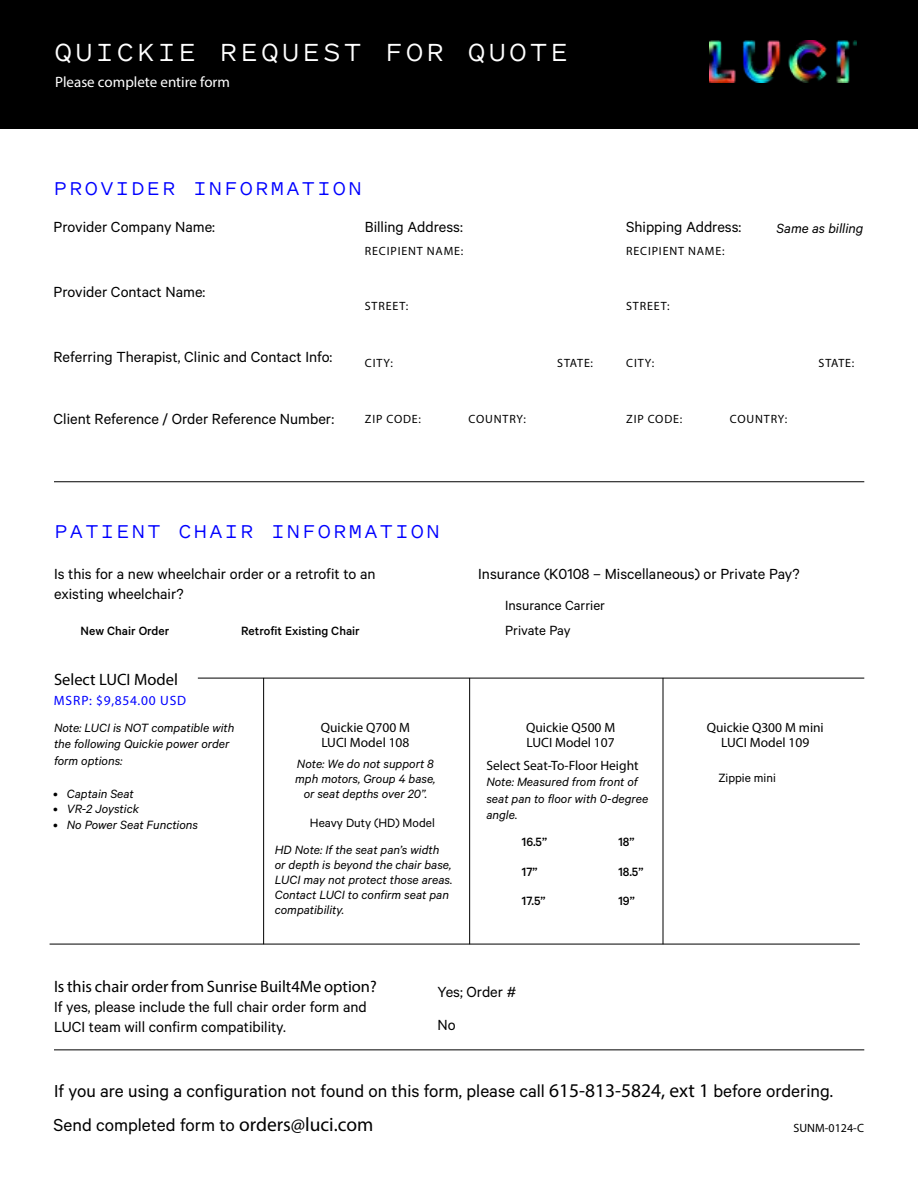
<style>
.page{position:relative;width:918px;height:1188px;background:#fff}
.page>*{position:absolute;margin:0;border:0;box-sizing:border-box;transform-origin:0 0}
.t1{font:500 30px "Pitch Sans";letter-spacing:.075em;color:#fff}
.t2{font:500 22.5px "Pitch Sans";letter-spacing:.075em;color:#00f}
.t3{font:19.5px "Calibre";color:#000}
.t4{font:16.5px/19.8px "Calibre";color:#000}
.t5{font:16.5px "Myriad Pro";color:#000}
.t6{font:15px/24.8px "Calibre";color:#000}
.t7{font:15px "Myriad Pro";color:#fff}
.t8{font:italic 15px "Calibre";color:#000}
.t9{font:italic 13.5px/15px "Calibre";color:#000}
.t10{font:13.5px/15px "Myriad Pro";color:#000}
.t11{font:500 13.5px/29.7px "Calibre";color:#000}
.t12{font:13.5px "Calibre";color:#000}
.t13{font:13.5px "Myriad Pro";letter-spacing:.07em;color:#00f}
.t14{font:12px "Myriad Pro";letter-spacing:.07em;color:#000}
.t15{font:12px "Myriad Pro";color:#000}
.s1{font-family:"Myriad Pro"}
</style>
<div class="page">
<div style="left:0;top:0;width:918px;height:128px;background:#000"></div>
<hr style="left:54px;top:481px;width:810px;height:1px;background:#000">
<hr style="left:198px;top:678px;width:666px;height:1px;background:#000">
<hr style="left:50px;top:944px;width:810px;height:1px;background:#000">
<hr style="left:54px;top:1050px;width:810px;height:1px;background:#000">
<hr style="left:469px;top:678px;width:1px;height:266px;background:#000">
<hr style="left:263px;top:678px;width:1px;height:266px;background:#000">
<hr style="left:663px;top:678px;width:1px;height:266px;background:#000">
<img style="left:709px;top:41px;width:147px;height:41px">
<h1 class="t1" style="left:54px;top:32px;width:516px">QUICKIE REQUEST FOR QUOTE</h1>
<p class="t7" style="left:55px;top:73px;width:176px">Please complete entire form</p>
<h2 class="t2" style="left:54px;top:173px;width:310px">PROVIDER INFORMATION</h2>
<p class="t4" style="left:54px;top:217px;width:163px">Provider Company Name:</p>
<p class="t4" style="left:54px;top:281px;width:153px">Provider Contact Name:</p>
<p class="t4" style="left:365px;top:217px;width:100px">Billing Address:</p>
<p class="t4" style="left:626px;top:217px;width:117px">Shipping Address:</p>
<p class="t14" style="left:365px;top:243px;width:100px">RECIPIENT NAME:</p>
<p class="t14" style="left:626px;top:243px;width:100px">RECIPIENT NAME:</p>
<p class="t14" style="left:365px;top:299px;width:45px">STREET:</p>
<p class="t14" style="left:626px;top:299px;width:45px">STREET:</p>
<p class="t8" style="left:777px;top:220px;width:88px">Same as billing</p>
<p class="t4" style="left:54px;top:346px;width:280px">Referring Therapist, Clinic and Contact Info:</p>
<p class="t4" style="left:54px;top:409px;width:282px">Client Reference / Order Reference Number:</p>
<p class="t14" style="left:365px;top:355px;width:29px">CITY:</p>
<p class="t14" style="left:626px;top:355px;width:29px">CITY:</p>
<p class="t14" style="left:557px;top:355px;width:37px">STATE:</p>
<p class="t14" style="left:819px;top:355px;width:37px">STATE:</p>
<p class="t14" style="left:365px;top:412px;width:58px">ZIP CODE:</p>
<p class="t14" style="left:469px;top:412px;width:59px">COUNTRY:</p>
<p class="t14" style="left:626px;top:412px;width:58px">ZIP CODE:</p>
<p class="t14" style="left:730px;top:412px;width:59px">COUNTRY:</p>
<h2 class="t2" style="left:54px;top:516px;width:387px">PATIENT CHAIR INFORMATION</h2>
<p class="t4" style="left:54px;top:563px;width:323px">Is this for a new wheelchair order or a retrofit to an existing wheelchair?</p>
<p class="t11" style="left:81px;top:615px;width:90px">New Chair Order</p>
<p class="t11" style="left:241px;top:615px;width:120px">Retrofit Existing Chair</p>
<p class="t5" style="left:54px;top:669px;width:125px">Select LUCI Model</p>
<p class="t9" style="left:54px;top:719px;width:182px;line-height:16.2px">Note: LUCI is NOT compatible with the following Quickie power order form options:</p>
<p class="t13" style="left:54px;top:692px;width:134px">MSRP: $9,854.00 USD</p>
<p class="t10" style="left:321px;top:719px;width:91px">Quickie Q700 M<br>LUCI Model 108</p>
<p class="t9" style="left:295px;top:756px;width:142px">Note: We do not support 8 mph motors, Group 4 base,</p>
<p class="t9" style="left:53px;top:786px;width:82px">• Captain Seat</p>
<p class="t9" style="left:304px;top:786px;width:125px">or seat depths over 20”.</p>
<p class="t9" style="left:53px;top:801px;width:87px">• VR-2 Joystick</p>
<p class="t9" style="left:53px;top:817px;width:146px">• No Power Seat Functions</p>
<p class="t12" style="left:310px;top:815px;width:126px">Heavy Duty (HD) Model</p>
<p class="t9" style="left:275px;top:842px;width:179px">HD Note: If the seat pan’s width or depth is beyond the chair base,<br>LUCI may not protect those areas.<br>Contact LUCI to confirm seat pan compatibility.</p>
<p class="t4" style="left:478px;top:563px;width:323px">Insurance (K0108 – Miscellaneous) or Private Pay?</p>
<p class="t6" style="left:505px;top:593px;width:101px">Insurance Carrier<br>Private Pay</p>
<p class="t10" style="left:526px;top:719px;width:91px">Quickie Q500 M<br>LUCI Model 107</p>
<p class="t10" style="left:707px;top:719px;width:119px;text-align:center">Quickie Q300 M mini<br>LUCI Model 109</p>
<p class="t12" style="left:718px;top:770px;width:59px">Zippie mini</p>
<p class="t10" style="left:486px;top:758px;width:154px">Select Seat-To-Floor Height</p>
<p class="t9" style="left:486px;top:774px;width:163px;line-height:16.2px">Note: Measured from front of seat pan to floor with 0-degree angle.</p>
<p class="t11" style="left:522px;top:827px;width:27px">16.5”</p>
<p class="t11" style="left:522px;top:856px;width:17px">17”</p>
<p class="t11" style="left:522px;top:886px;width:25px">17.5”</p>
<p class="t11" style="left:618px;top:827px;width:27px">18”<br>18.5”</p>
<p class="t11" style="left:618px;top:886px;width:18px">19”</p>
<p class="t5" style="left:54px;top:976px;width:324px">Is this chair order from Sunrise Built4Me option?</p>
<p class="t4" style="left:54px;top:996px;width:314px">If yes, please include the full chair order form and<br>LUCI team will confirm compatibility.</p>
<p class="t4" style="left:438px;top:974px;width:80px;line-height:33.3px">Yes; Order #<br>No</p>
<h3 class="t3" style="left:54px;top:1080px;width:781px">If you are using a configuration not found on this form, please call <span class="s1">615-813-5824, ext 1</span> before ordering.</h3>
<h3 class="t3" style="left:54px;top:1114px;width:321px">Send completed form to <span class="s1">orders@luci.com</span></h3>
<p class="t15" style="left:794px;top:1121px;width:72px">SUNM-0124-C</p>
</div>
